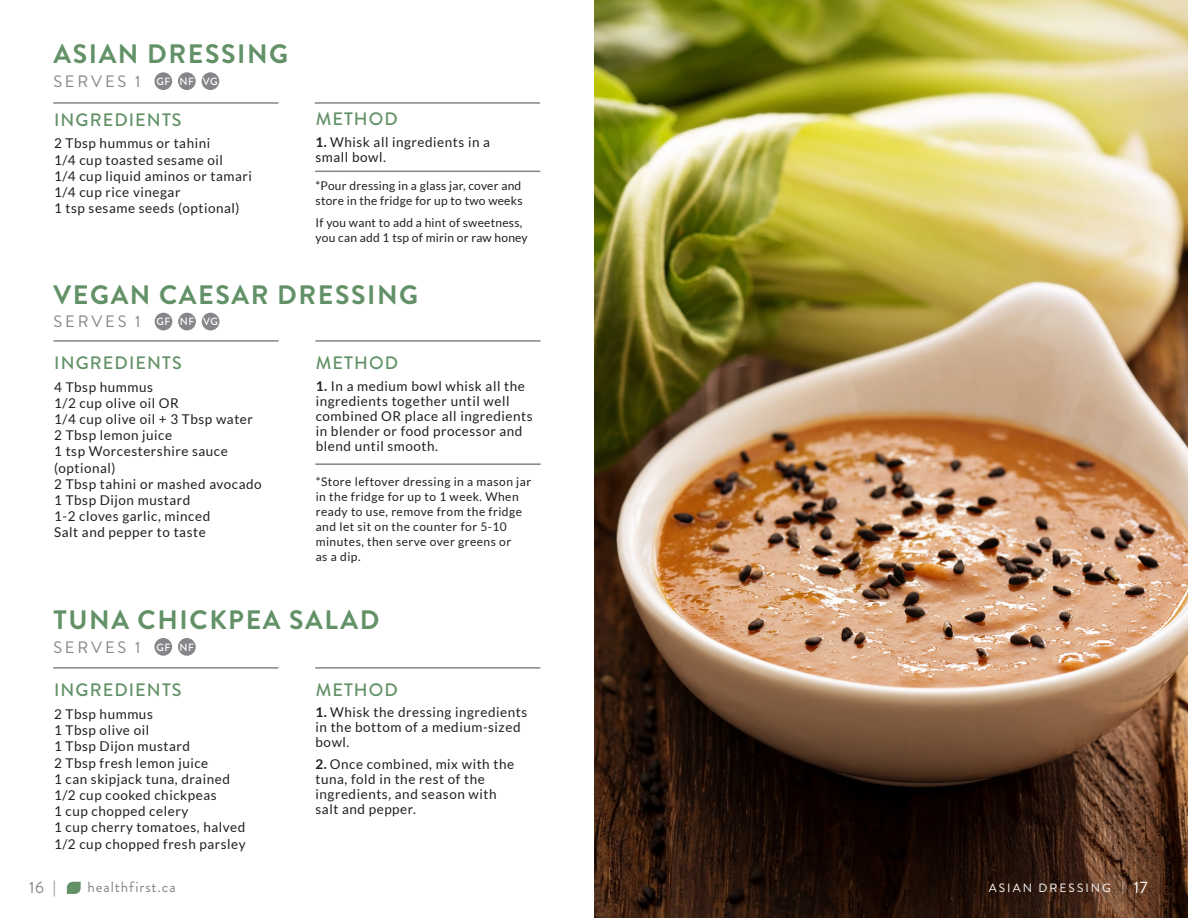
<style>
.page{position:relative;width:1188px;height:918px;background:#fff}
.page>*{position:absolute;margin:0;border:0;box-sizing:border-box;transform-origin:0 0}
.t1{font:700 26.7px "Brandon Grotesque";letter-spacing:.06em;color:#629167}
.t2{font:500 18px "Brandon Grotesque";letter-spacing:.06em;color:#629167}
.t3{font:16.5px "Brandon Grotesque";letter-spacing:.17em;color:#85868a}
.t4{font:16.5px "Brandon Grotesque";color:#86858b}
.Selfcare_header{font:16.5px "Brandon Grotesque";color:#fff}
.t5{font:15px "Brandon Grotesque";letter-spacing:.06em;color:#85858a}
.t6{font:13.5px/15px "Lato";letter-spacing:.04em;color:#231f20}
.t7{font:12px/15px "Lato";letter-spacing:.04em;color:#231f20}
.t8{font:12px/15px "Lato";letter-spacing:.02em;color:#231f20}
.t9{font:12px "Brandon Grotesque";letter-spacing:.17em;color:#fff}
.t10{font:500 10.5px "Brandon Grotesque";letter-spacing:.04em;color:#fff}
.s1{font-weight:700}
.s2{font-weight:900;font-size:15px;color:#85858a}
</style>
<div class="page">
<svg style="left:67px;top:882px;width:14px;height:12px"></svg>
<hr style="left:315px;top:171px;width:225px;height:1px;background:#868589">
<hr style="left:53px;top:667px;width:225px;height:2px;background:#868589">
<hr style="left:315px;top:667px;width:225px;height:2px;background:#868589">
<hr style="left:53px;top:340px;width:226px;height:2px;background:#868589">
<hr style="left:315px;top:340px;width:226px;height:2px;background:#868589">
<hr style="left:315px;top:463px;width:226px;height:2px;background:#808285">
<div style="left:154px;top:72px;width:18px;height:18px;background:#868589;border-radius:50%"></div>
<div style="left:178px;top:72px;width:18px;height:18px;background:#868589;border-radius:50%"></div>
<div style="left:202px;top:72px;width:17px;height:18px;background:#868589;border-radius:50%"></div>
<div style="left:154px;top:638px;width:18px;height:18px;background:#868589;border-radius:50%"></div>
<div style="left:178px;top:638px;width:18px;height:18px;background:#868589;border-radius:50%"></div>
<div style="left:155px;top:313px;width:17px;height:17px;background:#868589;border-radius:50%"></div>
<div style="left:178px;top:313px;width:18px;height:17px;background:#868589;border-radius:50%"></div>
<div style="left:202px;top:313px;width:17px;height:17px;background:#868589;border-radius:50%"></div>
<hr style="left:53px;top:102px;width:225px;height:2px;background:#868589">
<hr style="left:315px;top:102px;width:225px;height:2px;background:#868589">
<img style="left:594px;top:0;width:594px;height:918px">
<p class="t1" style="left:53px;top:35px;width:236px">ASIAN DRESSING</p>
<p class="t3" style="left:53px;top:70px;width:89px">SERVES 1</p>
<p class="t10" style="left:156px;top:74px;width:15px">GF</p>
<p class="t10" style="left:180px;top:74px;width:16px">NF</p>
<p class="t10" style="left:203px;top:74px;width:16px">VG</p>
<p class="t2" style="left:54px;top:107px;width:129px">INGREDIENTS</p>
<p class="t6" style="left:54px;top:136px;width:158px">2 Tbsp hummus or tahini</p>
<p class="t6" style="left:54px;top:152px;width:170px">1/4 cup toasted sesame oil</p>
<p class="t6" style="left:54px;top:168px;width:200px">1/4 cup liquid aminos or tamari</p>
<p class="t6" style="left:54px;top:185px;width:128px">1/4 cup rice vinegar</p>
<p class="t6" style="left:54px;top:201px;width:187px">1 tsp sesame seeds (optional)</p>
<p class="t2" style="left:316px;top:106px;width:84px">METHOD</p>
<p class="t6" style="left:316px;top:134px;width:176px"><span class="s1">1.</span> Whisk all ingredients in a small bowl.</p>
<p class="t8" style="left:316px;top:178px;width:208px">*Pour dressing in a glass jar, cover and store in the fridge for up to two weeks</p>
<p class="t8" style="left:316px;top:215px;width:214px">If you want to add a hint of sweetness, you can add 1 tsp of mirin or raw honey</p>
<p class="t1" style="left:54px;top:276px;width:366px">VEGAN CAESAR DRESSING</p>
<p class="t3" style="left:54px;top:310px;width:89px">SERVES 1</p>
<p class="t10" style="left:157px;top:314px;width:15px">GF</p>
<p class="t10" style="left:180px;top:314px;width:16px">NF</p>
<p class="t10" style="left:203px;top:314px;width:16px">VG</p>
<p class="t2" style="left:54px;top:350px;width:129px">INGREDIENTS</p>
<p class="t6" style="left:54px;top:379px;width:100px">4 Tbsp hummus</p>
<p class="t6" style="left:54px;top:395px;width:200px;line-height:16.2px">1/2 cup olive oil OR<br>1/4 cup olive oil + 3 Tbsp water</p>
<p class="t6" style="left:54px;top:428px;width:120px">2 Tbsp lemon juice</p>
<p class="t6" style="left:54px;top:443px;width:175px;line-height:16.2px">1 tsp Worcestershire sauce (optional)</p>
<p class="t6" style="left:54px;top:476px;width:209px">2 Tbsp tahini or mashed avocado</p>
<p class="t6" style="left:54px;top:492px;width:138px">1 Tbsp Dijon mustard</p>
<p class="t6" style="left:54px;top:509px;width:158px">1-2 cloves garlic, minced</p>
<p class="t6" style="left:54px;top:525px;width:153px">Salt and pepper to taste</p>
<p class="t2" style="left:316px;top:350px;width:84px">METHOD</p>
<p class="t6" style="left:316px;top:378px;width:218px"><span class="s1">1.</span> In a medium bowl whisk all the ingredients together until well combined OR place all ingredients in blender or food processor and blend until smooth.</p>
<p class="t7" style="left:316px;top:474px;width:217px">*Store leftover dressing in a mason jar in the fridge for up to 1 week. When ready to use, remove from the fridge and let sit on the counter for 5-10 minutes, then serve over greens or<br>as a dip.</p>
<p class="t1" style="left:53px;top:601px;width:327px">TUNA CHICKPEA SALAD</p>
<p class="t3" style="left:53px;top:636px;width:89px">SERVES 1</p>
<p class="t10" style="left:156px;top:640px;width:15px">GF</p>
<p class="t10" style="left:180px;top:640px;width:16px">NF</p>
<p class="t2" style="left:54px;top:677px;width:129px">INGREDIENTS</p>
<p class="t6" style="left:54px;top:707px;width:100px">2 Tbsp hummus</p>
<p class="t6" style="left:54px;top:723px;width:97px">1 Tbsp olive oil</p>
<p class="t6" style="left:54px;top:739px;width:138px">1 Tbsp Dijon mustard</p>
<p class="t6" style="left:54px;top:755px;width:156px">2 Tbsp fresh lemon juice</p>
<p class="t6" style="left:54px;top:771px;width:177px">1 can skipjack tuna, drained</p>
<p class="t6" style="left:54px;top:788px;width:164px">1/2 cup cooked chickpeas</p>
<p class="t6" style="left:54px;top:804px;width:136px">1 cup chopped celery</p>
<p class="t6" style="left:54px;top:820px;width:193px">1 cup cherry tomatoes, halved</p>
<p class="t6" style="left:54px;top:836px;width:193px">1/2 cup chopped fresh parsley</p>
<p class="t4" style="left:29px;top:876px;width:28px">16 <span class="s2">|</span></p>
<p class="t5" style="left:88px;top:877px;width:90px">healthfirst.ca</p>
<p class="t2" style="left:316px;top:677px;width:84px">METHOD</p>
<p class="t6" style="left:316px;top:705px;width:213px"><span class="s1">1.</span> Whisk the dressing ingredients in the bottom of a medium-sized bowl.</p>
<p class="t6" style="left:316px;top:757px;width:200px"><span class="s1">2.</span> Once combined, mix with the tuna, fold in the rest of the ingredients, and season with salt and pepper.</p>
<p class="t9" style="left:989px;top:879px;width:137px">ASIAN DRESSING |</p>
<p class="Selfcare_header" style="left:1134px;top:876px;width:15px">17</p>
</div>
